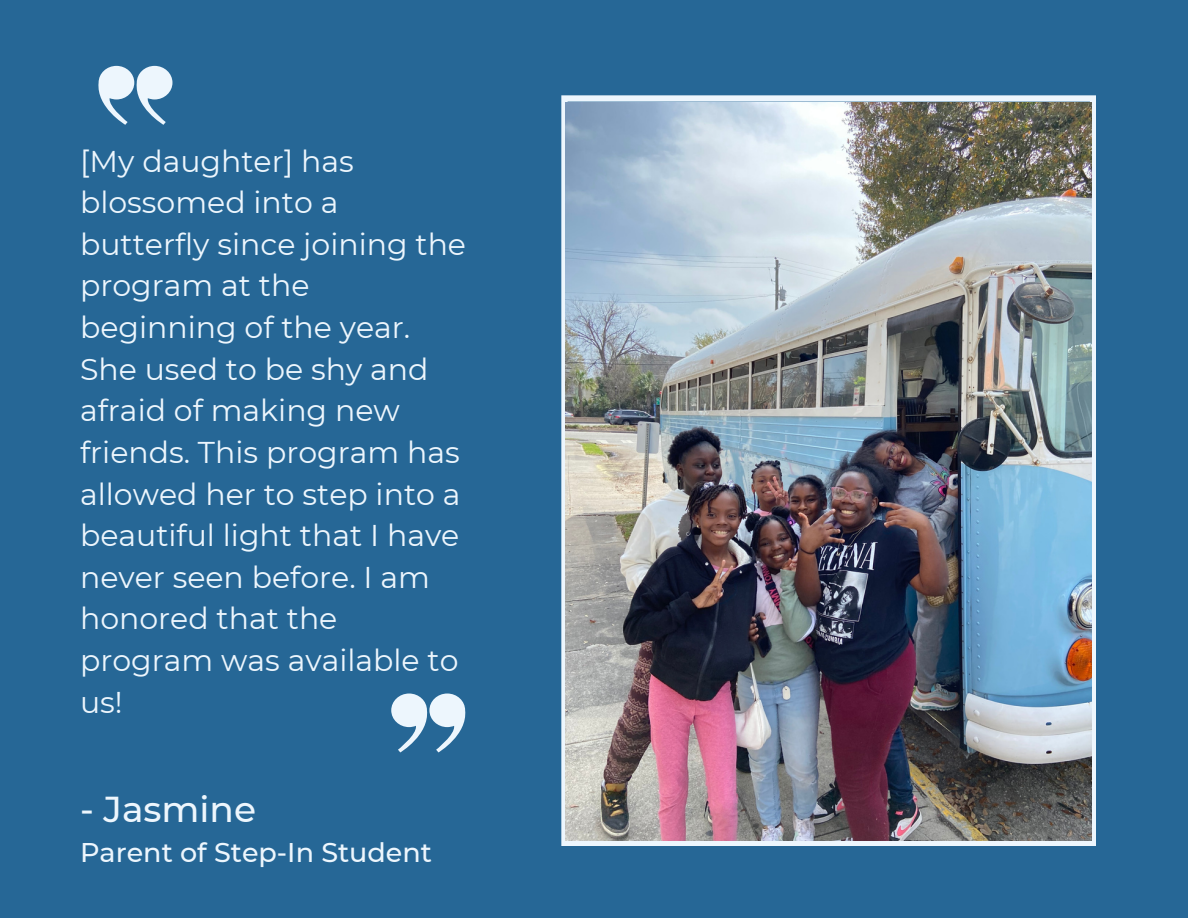
<style>
.page{position:relative;width:1188px;height:918px;background:#266796}
.page>*{position:absolute;margin:0;border:0;box-sizing:border-box;transform-origin:0 0}
.t1{font:500 36px "Montserrat";color:#edf6fd}
.t2{font:30px/41.7px "Montserrat";color:#edf6fd}
.t3{font:500 27px "Montserrat";color:#edf6fd}
</style>
<div class="page">
<svg style="left:98px;top:66px;width:74px;height:59px"></svg>
<svg style="left:391px;top:694px;width:75px;height:58px"></svg>
<svg style="left:561px;top:95px;width:535px;height:751px;background:#dfeaf3"></svg>
<img style="left:565px;top:102px;width:527px;height:738px">
<p class="t2" style="left:80px;top:140px;width:388px">[My daughter] has blossomed into a butterfly since joining the program at the beginning of the year.<br>She used to be shy and afraid of making new friends. This program has allowed her to step into a beautiful light that I have never seen before. I am honored that the program was available to us!</p>
<p class="t1" style="left:80px;top:787px;width:178px">- Jasmine</p>
<p class="t3" style="left:80px;top:836px;width:353px">Parent of Step-In Student</p>
</div>
